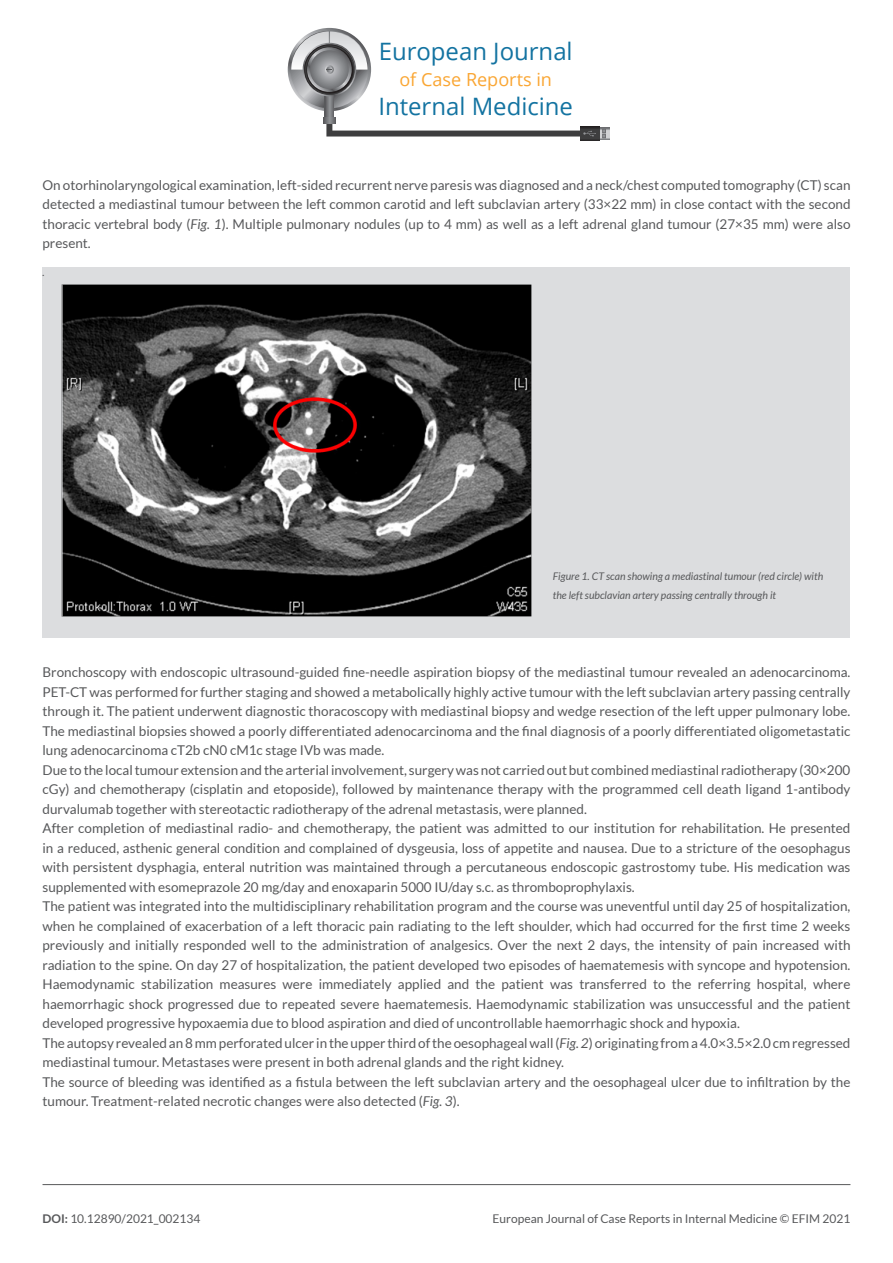
<style>
.page{position:relative;width:893px;height:1263px;background:#fff}
.page>*{position:absolute;margin:0;border:0;box-sizing:border-box;transform-origin:0 0}
.t1{font:24px "Open Sans";color:#1373a1}
.t2{font:18px "Open Sans";color:#faa633}
.TESTO_ARTICOLO{font:13.5px/19.5px "Lato";color:#57585a;text-align:justify}
.t3{font:12px "Lato";color:#57585a}
.DIDASCALIA{font:italic 10.5px/19.5px "Lato";color:#57585a}
.REFERENCE{font:italic 10.5px "Lato";color:#57585a}
.s1{font-style:italic}
.s2{font-weight:700}
</style>
<div class="page">
<svg style="left:288px;top:28px;width:83px;height:83px"></svg>
<svg style="left:291px;top:31px;width:77px;height:77px"></svg>
<svg style="left:325px;top:96px;width:9px;height:21px"></svg>
<svg style="left:303px;top:43px;width:53px;height:53px"></svg>
<svg style="left:304px;top:44px;width:51px;height:51px"></svg>
<svg style="left:307px;top:47px;width:45px;height:45px"></svg>
<svg style="left:310px;top:50px;width:39px;height:39px"></svg>
<svg style="left:291px;top:31px;width:76px;height:43px"></svg>
<svg style="left:600px;top:128px;width:10px;height:11px"></svg>
<svg style="left:603px;top:129px;width:2px;height:9px"></svg>
<svg style="left:580px;top:126px;width:20px;height:15px"></svg>
<svg style="left:323px;top:117px;width:273px;height:20px"></svg>
<hr style="left:43px;top:1184px;width:807px;height:1px;background:#57585a">
<div style="left:43px;top:268px;width:807px;height:370px;background:#dcdddf"></div>
<img style="left:61px;top:284px;width:470px;height:332px">
<h1 class="t1" style="left:379px;top:35px;width:196px">European Journal</h1>
<h2 class="t2" style="left:399px;top:67px;width:154px">of Case Reports in</h2>
<h1 class="t1" style="left:378px;top:89px;width:196px">Internal Medicine</h1>
<p class="TESTO_ARTICOLO" style="left:43px;top:175px;width:809px">On otorhinolaryngological examination, left-sided recurrent nerve paresis was diagnosed and a neck/chest computed tomography (CT) scan detected a mediastinal tumour between the left common carotid and left subclavian artery (33×22 mm) in close contact with the second thoracic vertebral body (<span class="s1">Fig. 1</span>). Multiple pulmonary nodules (up to 4 mm) as well as a left adrenal gland tumour (27×35 mm) were also present.</p>
<p class="REFERENCE" style="left:43px;top:266px;width:4px">.</p>
<p class="DIDASCALIA" style="left:553px;top:566px;width:272px">Figure 1. CT scan showing a mediastinal tumour (red circle) with the left subclavian artery passing centrally through it</p>
<p class="TESTO_ARTICOLO" style="left:43px;top:662px;width:809px">Bronchoscopy with endoscopic ultrasound-guided fine-needle aspiration biopsy of the mediastinal tumour revealed an adenocarcinoma.<br>PET-CT was performed for further staging and showed a metabolically highly active tumour with the left subclavian artery passing centrally through it. The patient underwent diagnostic thoracoscopy with mediastinal biopsy and wedge resection of the left upper pulmonary lobe.<br>The mediastinal biopsies showed a poorly differentiated adenocarcinoma and the final diagnosis of a poorly differentiated oligometastatic lung adenocarcinoma cT2b cN0 cM1c stage IVb was made.</p>
<p class="TESTO_ARTICOLO" style="left:43px;top:760px;width:809px">Due to the local tumour extension and the arterial involvement, surgery was not carried out but combined mediastinal radiotherapy (30×200 cGy) and chemotherapy (cisplatin and etoposide), followed by maintenance therapy with the programmed cell death ligand 1-antibody durvalumab together with stereotactic radiotherapy of the adrenal metastasis, were planned.</p>
<p class="TESTO_ARTICOLO" style="left:43px;top:818px;width:809px">After completion of mediastinal radio- and chemotherapy, the patient was admitted to our institution for rehabilitation. He presented in a reduced, asthenic general condition and complained of dysgeusia, loss of appetite and nausea. Due to a stricture of the oesophagus with persistent dysphagia, enteral nutrition was maintained through a percutaneous endoscopic gastrostomy tube. His medication was supplemented with esomeprazole 20 mg/day and enoxaparin 5000 IU/day s.c. as thromboprophylaxis.</p>
<p class="TESTO_ARTICOLO" style="left:43px;top:896px;width:809px">The patient was integrated into the multidisciplinary rehabilitation program and the course was uneventful until day 25 of hospitalization, when he complained of exacerbation of a left thoracic pain radiating to the left shoulder, which had occurred for the first time 2 weeks previously and initially responded well to the administration of analgesics. Over the next 2 days, the intensity of pain increased with radiation to the spine. On day 27 of hospitalization, the patient developed two episodes of haematemesis with syncope and hypotension.<br>Haemodynamic stabilization measures were immediately applied and the patient was transferred to the referring hospital, where haemorrhagic shock progressed due to repeated severe haematemesis. Haemodynamic stabilization was unsuccessful and the patient developed progressive hypoxaemia due to blood aspiration and died of uncontrollable haemorrhagic shock and hypoxia.</p>
<p class="TESTO_ARTICOLO" style="left:43px;top:1033px;width:809px">The autopsy revealed an 8 mm perforated ulcer in the upper third of the oesophageal wall (<span class="s1">Fig. 2</span>) originating from a 4.0×3.5×2.0 cm regressed mediastinal tumour. Metastases were present in both adrenal glands and the right kidney.</p>
<p class="TESTO_ARTICOLO" style="left:43px;top:1072px;width:809px">The source of bleeding was identified as a fistula between the left subclavian artery and the oesophageal ulcer due to infiltration by the tumour. Treatment-related necrotic changes were also detected (<span class="s1">Fig. 3</span>).</p>
<p class="t3" style="left:43px;top:1212px;width:159px"><span class="s2">DOI:</span> 10.12890/2021_002134</p>
<p class="t3" style="left:493px;top:1212px;width:359px">European Journal of Case Reports in Internal Medicine © EFIM 2021</p>
</div>
